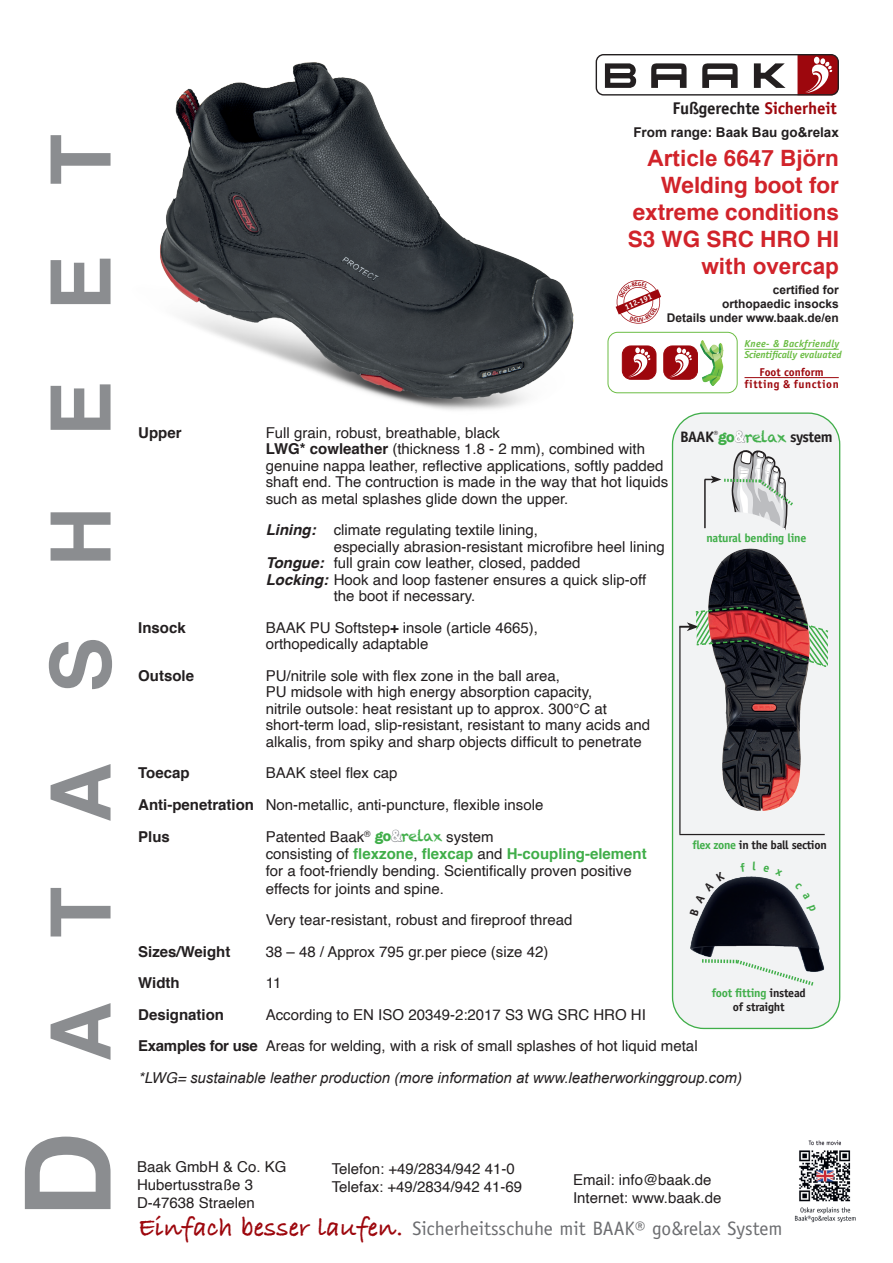
<style>
.page{position:relative;width:893px;height:1263px;background:#fff}
.page>*{position:absolute;margin:0;border:0;box-sizing:border-box;transform-origin:0 0}
.t1{font:700 83.25px "Helvetica";letter-spacing:.84em;color:#8b8d90}
.t2{font:700 22.5px "Helvetica";color:#d1232a}
.t3{font:700 22.5px "Arial";color:#d1232a}
.t4{font:19.5px "Officina Sans";color:#6c6d70}
.t5{font:700 16.95px "Officina Sans";letter-spacing:-.01em;color:#231f20}
.t6{font:700 15.15px "Officina Sans";letter-spacing:-.03em;color:#231f20}
.t7{font:15px "Helvetica";color:#231f20}
.t8{font:italic 15px "Arial";color:#231f20}
.t9{font:700 15px "Helvetica";color:#231f20}
.t10{font:700 15px "Helvetica";color:#40ae49}
.t11{font:700 13.5px "Arial";color:#231f20}
.t12{font:700 12px "Arial";color:#231f20}
.t13{font:700 12px "Officina Sans";letter-spacing:-.02em;color:#40ae49}
.t14{font:700 12px "Officina Sans";letter-spacing:-.03em;color:#231f20}
.t15{font:700 11.4px "Officina Sans";letter-spacing:.05em;color:#9d070d}
.t16{font:700 11.4px "Officina Sans";color:#9d070d}
.t17{font:italic 700 10.2px "Officina Sans";letter-spacing:-.02em;color:#6cbd45}
.t18{font:italic 700 10.2px "Officina Sans";letter-spacing:.03em;color:#6cbd45}
.t19{font:700 7.8px "Officina Sans";color:#fff}
.s1{font-size:119.1px}
.s2{color:#9d070d}
.s3{font-family:"Arial"}
.s4{font-weight:700}
.s5{font-weight:700;font-style:italic}
.s6{font-family:"American Typewriter";font-weight:700;color:#40ae49}
.s7{font-weight:700;color:#a4a5a9}
.s8{font-family:"Chalkduster";color:#40ae49}
.s9{font-weight:400;color:#231f20}
.s10{font-family:"Helvetica"}
.s11{font-family:"American Typewriter";color:#40ae49}
.s12{font-family:"Helvetica";color:#a4a5a9}
.s13{font-family:"Chalkduster";font-weight:400;color:#40ae49}
.s14{color:#40ae49}
.s15{color:#231f20}
.s16{font-family:"Bradley Hand ITCTT";font-weight:700;font-size:27px;color:#9d070d}
</style>
<div class="page">
<svg style="left:605px;top:63px;width:31px;height:25px"></svg>
<svg style="left:651px;top:63px;width:36px;height:25px"></svg>
<svg style="left:702px;top:63px;width:36px;height:25px"></svg>
<svg style="left:754px;top:63px;width:32px;height:25px"></svg>
<svg style="left:797px;top:56px;width:40px;height:38px"></svg>
<div style="left:596px;top:54px;width:243px;height:42px;border:1px solid #231f20;border-radius:7px"></div>
<div style="left:608px;top:332px;width:130px;height:61px;border:1px solid #6cbd45;border-radius:10px"></div>
<img style="left:700px;top:341px;width:24px;height:45px">
<div style="left:622px;top:346px;width:34px;height:33px;background:#9d070d;border-radius:9px"></div>
<div style="left:622px;top:346px;width:34px;height:34px;border:1px solid #9d070d;border-radius:9px"></div>
<svg style="left:627px;top:347px;width:24px;height:30px"></svg>
<div style="left:664px;top:346px;width:33px;height:33px;background:#9d070d;border-radius:9px"></div>
<div style="left:663px;top:346px;width:35px;height:34px;border:1px solid #9d070d;border-radius:9px"></div>
<svg style="left:669px;top:347px;width:23px;height:30px"></svg>
<hr style="left:744px;top:377px;width:95px;height:1px;background:#9d070d">
<hr style="left:744px;top:349px;width:95px;height:1px;background:#6cbd45">
<svg style="left:672px;top:413px;width:168px;height:615px;fill:#f2f3f4"></svg>
<div style="left:672px;top:412px;width:168px;height:617px;border:1px solid #40ae49;border-radius:31px"></div>
<img style="left:686px;top:871px;width:146px;height:107px">
<div style="left:733px;top:528px;width:51px;height:6px;background:#f2f3f4"></div>
<hr style="left:704px;top:479px;width:2px;height:49px;background:#231f20">
<svg style="left:705px;top:447px;width:99px;height:83px"></svg>
<hr style="left:679px;top:627px;width:1px;height:207px;background:#231f20">
<hr style="left:679px;top:834px;width:146px;height:1px;background:#231f20">
<img style="left:726px;top:549px;width:22px;height:9px">
<svg style="left:698px;top:957px;width:119px;height:31px"></svg>
<svg style="left:679px;top:606px;width:150px;height:62px"></svg>
<img style="left:794px;top:1140px;width:62px;height:83px">
<img style="left:160px;top:54px;width:442px;height:356px">
<svg style="left:615px;top:280px;width:46px;height:44px"></svg>
<svg style="left:690px;top:871px;width:35px;height:44px"></svg>
<svg style="left:740px;top:863px;width:6px;height:9px"></svg>
<svg style="left:753px;top:862px;width:3px;height:9px"></svg>
<svg style="left:763px;top:865px;width:6px;height:7px"></svg>
<svg style="left:775px;top:869px;width:7px;height:7px"></svg>
<svg style="left:795px;top:882px;width:21px;height:30px"></svg>
<p class="t1" style="left:14px;top:1218px;width:1085px;rotate:-90deg"><span class="s1">D</span>atasheet</p>
<p class="t5" style="left:672px;top:98px;width:166px">Fußgerechte <span class="s2">Sicherheit</span></p>
<p class="t11" style="left:633px;top:124px;width:207px">From range: Baak Bau go&amp;relax</p>
<p class="t2" style="left:648px;top:140px;width:193px"><span class="s3">Article</span> 6647 Björn</p>
<p class="t2" style="left:661px;top:167px;width:180px">Welding boot for</p>
<p class="t2" style="left:633px;top:194px;width:208px">extreme conditions</p>
<p class="t2" style="left:628px;top:221px;width:213px">S3 WG SRC HRO HI</p>
<p class="t3" style="left:701px;top:251px;width:139px">with overcap</p>
<p class="t19" style="left:623px;top:303px;width:30px;rotate:-23deg">112-191</p>
<p class="t12" style="left:773px;top:281px;width:68px">certified for</p>
<p class="t12" style="left:722px;top:296px;width:118px">orthopaedic insocks</p>
<p class="t12" style="left:667px;top:310px;width:174px">Details under www.baak.de/en</p>
<p class="t18" style="left:744px;top:337px;width:96px">Knee- &amp; Backfriendly</p>
<p class="t17" style="left:744px;top:348px;width:99px">Scientifically evaluated</p>
<p class="t16" style="left:760px;top:365px;width:66px">Foot conform</p>
<p class="t15" style="left:744px;top:377px;width:96px">fitting &amp; function</p>
<p class="t9" style="left:138px;top:420px;width:45px">Upper</p>
<p class="t7" style="left:266px;top:421px;width:236px">Full grain, robust, breathable, black</p>
<p class="t7" style="left:266px;top:437px;width:381px"><span class="s4">LWG* cowleather</span> (thickness 1.8 - 2 mm), combined with</p>
<p class="t7" style="left:266px;top:454px;width:399px">genuine nappa leather, reflective applications, softly padded</p>
<p class="t7" style="left:266px;top:470px;width:404px">shaft end. The contruction is made in the way that hot liquids</p>
<p class="t7" style="left:266px;top:487px;width:304px">such as metal splashes glide down the upper.</p>
<p class="t7" style="left:266px;top:518px;width:274px"><span class="s5">Lining:</span> climate regulating textile lining,</p>
<p class="t7" style="left:334px;top:535px;width:332px">especially abrasion-resistant microfibre heel lining</p>
<p class="t7" style="left:266px;top:551px;width:316px"><span class="s5">Tongue:</span> full grain cow leather, closed, padded</p>
<p class="t7" style="left:266px;top:568px;width:382px"><span class="s5">Locking:</span> Hook and loop fastener ensures a quick slip-off</p>
<p class="t7" style="left:334px;top:584px;width:143px">the boot if necessary.</p>
<p class="t9" style="left:138px;top:615px;width:49px">Insock</p>
<p class="t7" style="left:266px;top:616px;width:274px">BAAK PU Softstep<span class="s4">+</span> insole (article 4665),</p>
<p class="t7" style="left:266px;top:632px;width:164px">orthopedically adaptable</p>
<p class="t9" style="left:138px;top:663px;width:57px">Outsole</p>
<p class="t7" style="left:266px;top:664px;width:296px">PU/nitrile sole with flex zone in the ball area,</p>
<p class="t7" style="left:266px;top:680px;width:328px">PU midsole with high energy absorption capacity,</p>
<p class="t7" style="left:266px;top:697px;width:343px">nitrile outsole: heat resistant up to approx. 300°C at</p>
<p class="t7" style="left:266px;top:713px;width:386px">short-term load, slip-resistant, resistant to many acids and</p>
<p class="t7" style="left:266px;top:730px;width:377px">alkalis, from spiky and sharp objects difficult to penetrate</p>
<p class="t9" style="left:138px;top:761px;width:53px">Toecap</p>
<p class="t7" style="left:266px;top:761px;width:133px">BAAK steel flex cap</p>
<p class="t7" style="left:138px;top:793px;width:407px"><span class="s4">Anti-penetration</span> Non-metallic, anti-puncture, flexible insole</p>
<p class="t9" style="left:138px;top:824px;width:33px">Plus</p>
<p class="t7" style="left:266px;top:825px;width:230px">Patented Baak<sup>®</sup> <span class="s6">go</span><span class="s7">&amp;</span><span class="s8">relax</span> system</p>
<p class="t10" style="left:266px;top:842px;width:382px"><span class="s9">consisting of</span> flexzone<span class="s9">,</span> flexcap <span class="s9">and</span> H-coupling-element</p>
<p class="t7" style="left:266px;top:859px;width:367px">for a foot-friendly bending. Scientifically proven positive</p>
<p class="t7" style="left:266px;top:877px;width:180px">effects for joints and spine.</p>
<p class="t7" style="left:266px;top:908px;width:308px">Very tear-resistant, robust and fireproof thread</p>
<p class="t9" style="left:138px;top:939px;width:94px">Sizes/Weight</p>
<p class="t7" style="left:266px;top:940px;width:284px">38 – 48 / Approx 795 gr.per piece (size 42)</p>
<p class="t9" style="left:138px;top:971px;width:43px">Width</p>
<p class="t7" style="left:266px;top:971px;width:17px">11</p>
<p class="t9" style="left:138px;top:1002px;width:87px">Designation</p>
<p class="t7" style="left:266px;top:1003px;width:382px">According to EN ISO 20349-2:2017 S3 WG SRC HRO HI</p>
<p class="t7" style="left:138px;top:1034px;width:561px"><span class="s4">Examples for use</span> Areas for welding, with a risk of small splashes of hot liquid metal</p>
<p class="t8" style="left:138px;top:1068px;width:605px"><span class="s10">*LWG=</span> sustainable leather production (more information at www.leatherworkinggroup.com)</p>
<p class="t6" style="left:680px;top:427px;width:154px">BAAK<sup>®</sup><span class="s11">go</span><span class="s12">&amp;</span><span class="s13">relax</span> system</p>
<p class="t13" style="left:706px;top:530px;width:102px">natural bending line</p>
<p class="t14" style="left:692px;top:838px;width:136px"><span class="s14">flex zone</span> in the ball section</p>
<p class="t13" style="left:712px;top:985px;width:96px">foot fitting <span class="s15">instead</span></p>
<p class="t14" style="left:733px;top:999px;width:53px">of straight</p>
<p class="t7" style="left:137px;top:1155px;width:151px">Baak GmbH &amp; Co. KG</p>
<p class="t7" style="left:137px;top:1173px;width:117px">Hubertusstraße 3</p>
<p class="t7" style="left:137px;top:1191px;width:119px">D-47638 Straelen</p>
<p class="t7" style="left:332px;top:1157px;width:185px">Telefon: +49/2834/942 41-0</p>
<p class="t7" style="left:332px;top:1175px;width:192px">Telefax: +49/2834/942 41-69</p>
<p class="t7" style="left:573px;top:1168px;width:140px">Email: info@baak.de</p>
<p class="t7" style="left:573px;top:1186px;width:150px">Internet: www.baak.de</p>
<p class="t4" style="left:138px;top:1217px;width:646px"><span class="s16">Einfach besser laufen.</span> Sicherheitsschuhe mit BAAK® go&amp;relax System</p>
</div>
